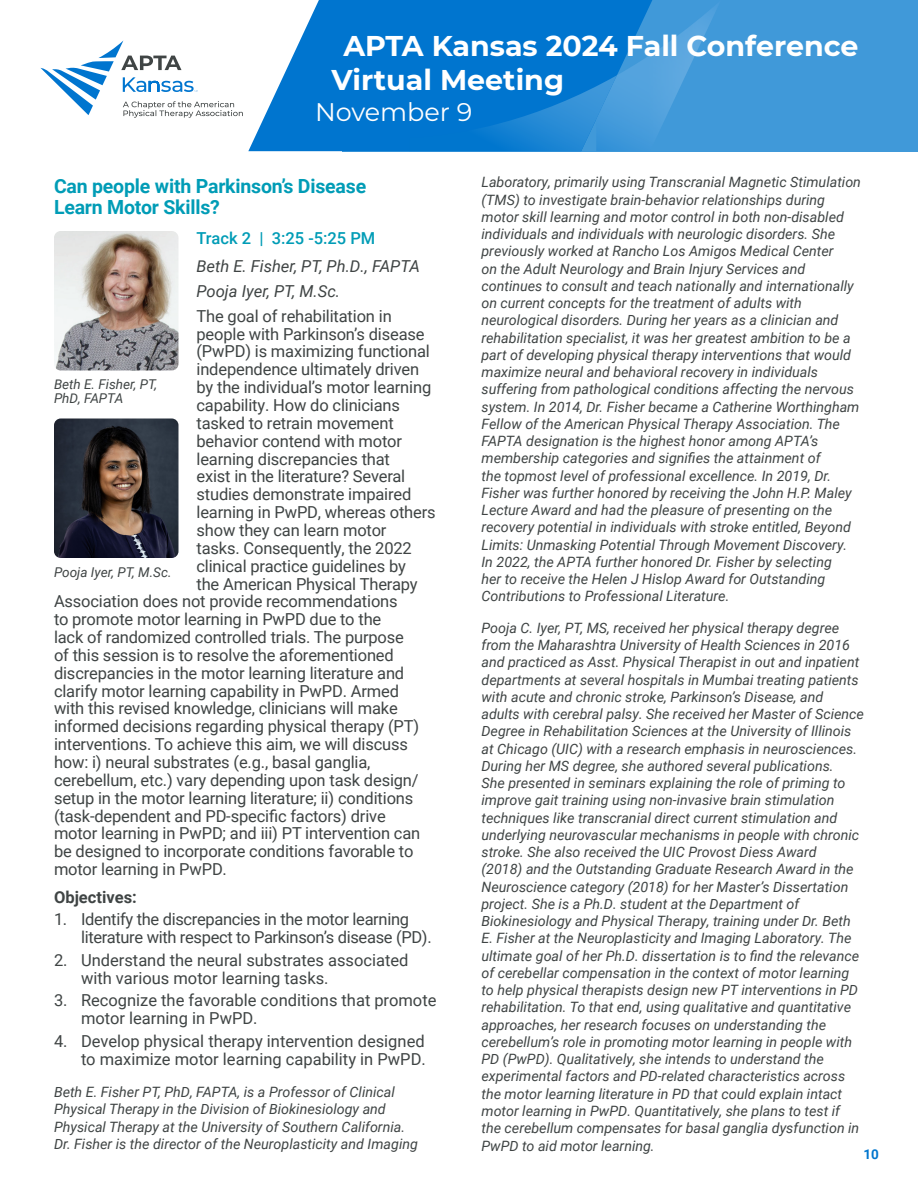
<style>
.page{position:relative;width:918px;height:1188px;background:#fff}
.page>*{position:absolute;margin:0;border:0;box-sizing:border-box;transform-origin:0 0}
.t1{font:700 28.5px/34.2px "APTA Sans";color:#fff}
.t2{font:25.5px "APTA Sans";color:#fff}
.Session_Title{font:700 19.5px/21px "Roboto";letter-spacing:-.01em;color:#009cb6}
.Course_Description{font:16.5px/18px "Roboto";letter-spacing:-.01em;color:#3f4444}
.Speaker{font:italic 16.5px "Roboto";color:#3f4444}
.Session_Time{font:500 16.5px "Roboto";color:#009cb6}
.Obj_Head{font:700 16.5px "Roboto";color:#3f4444}
.Bio{font:italic 14.25px/17.2px "Roboto";color:#3f4444}
.bio_caption{font:italic 13.5px/13.5px "Roboto";color:#3f4444}
.t3{font:700 13.5px "Roboto";color:#0076ce}
</style>
<div class="page">
<svg style="left:40px;top:40px;width:203px;height:78px"></svg>
<div style="left:342px;top:0;width:576px;height:151px;background:#4099d9"></div>
<svg style="left:248px;top:0;width:348px;height:151px;background:#2488d5"></svg>
<img style="left:596px;top:0;width:120px;height:151px">
<img style="left:409px;top:75px;width:208px;height:76px">
<img style="left:54px;top:231px;width:124px;height:139px">
<img style="left:54px;top:418px;width:124px;height:140px">
<h1 class="t1" style="left:332px;top:27px;width:529px;text-indent:12px">APTA Kansas 2024 Fall Conference<br>Virtual Meeting</h1>
<h2 class="t2" style="left:315px;top:94px;width:159px">November 9</h2>
<p class="Session_Title" style="left:54px;top:175px;width:314px">Can people with Parkinson’s Disease<br>Learn Motor Skills?</p>
<p class="Session_Time" style="left:196px;top:227px;width:180px">Track 2 | 3:25 -5:25 PM</p>
<p class="Speaker" style="left:196px;top:254px;width:225px">Beth E. Fisher, PT, Ph.D., FAPTA</p>
<p class="Speaker" style="left:196px;top:280px;width:145px">Pooja Iyer, PT, M.Sc.</p>
<p class="Course_Description" style="left:196px;top:306px;width:197px">The goal of rehabilitation in</p>
<p class="Course_Description" style="left:196px;top:324px;width:230px">people with Parkinson’s disease</p>
<p class="Course_Description" style="left:196px;top:342px;width:235px">(PwPD) is maximizing functional</p>
<p class="Course_Description" style="left:196px;top:360px;width:224px">independence ultimately driven</p>
<p class="Course_Description" style="left:196px;top:378px;width:236px">by the individual’s motor learning</p>
<p class="Course_Description" style="left:196px;top:396px;width:205px">capability. How do clinicians</p>
<p class="Course_Description" style="left:196px;top:413px;width:199px">tasked to retrain movement</p>
<p class="Course_Description" style="left:196px;top:431px;width:207px">behavior contend with motor</p>
<p class="Course_Description" style="left:196px;top:449px;width:195px">learning discrepancies that</p>
<p class="Course_Description" style="left:196px;top:467px;width:210px">exist in the literature? Several</p>
<p class="Course_Description" style="left:196px;top:485px;width:216px">studies demonstrate impaired</p>
<p class="Course_Description" style="left:196px;top:503px;width:241px">learning in PwPD, whereas others</p>
<p class="Course_Description" style="left:196px;top:521px;width:192px">show they can learn motor</p>
<p class="Course_Description" style="left:196px;top:538px;width:217px">tasks. Consequently, the 2022</p>
<p class="Course_Description" style="left:196px;top:556px;width:211px">clinical practice guidelines by</p>
<p class="Course_Description" style="left:196px;top:574px;width:223px">the American Physical Therapy</p>
<p class="Course_Description" style="left:54px;top:592px;width:345px">Association does not provide recommendations</p>
<p class="Course_Description" style="left:54px;top:610px;width:329px">to promote motor learning in PwPD due to the</p>
<p class="Course_Description" style="left:54px;top:628px;width:351px">lack of randomized controlled trials. The purpose</p>
<p class="Course_Description" style="left:54px;top:645px;width:341px">of this session is to resolve the aforementioned</p>
<p class="Course_Description" style="left:54px;top:663px;width:352px">discrepancies in the motor learning literature and</p>
<p class="Course_Description" style="left:54px;top:681px;width:347px">clarify motor learning capability in PwPD. Armed</p>
<p class="Course_Description" style="left:54px;top:699px;width:345px">with this revised knowledge, clinicians will make</p>
<p class="Course_Description" style="left:54px;top:717px;width:367px">informed decisions regarding physical therapy (PT)</p>
<p class="Course_Description" style="left:54px;top:735px;width:355px">interventions. To achieve this aim, we will discuss</p>
<p class="Course_Description" style="left:54px;top:753px;width:318px">how: i) neural substrates (e.g., basal ganglia,</p>
<p class="Course_Description" style="left:54px;top:770px;width:366px">cerebellum, etc.) vary depending upon task design/</p>
<p class="Course_Description" style="left:54px;top:788px;width:361px">setup in the motor learning literature; ii) conditions</p>
<p class="Course_Description" style="left:54px;top:806px;width:333px">(task-dependent and PD-specific factors) drive</p>
<p class="Course_Description" style="left:54px;top:824px;width:368px">motor learning in PwPD; and iii) PT intervention can</p>
<p class="Course_Description" style="left:54px;top:842px;width:361px">be designed to incorporate conditions favorable to</p>
<p class="Course_Description" style="left:54px;top:860px;width:175px">motor learning in PwPD.</p>
<p class="Obj_Head" style="left:54px;top:885px;width:84px">Objectives:</p>
<p class="Course_Description" style="left:81px;top:910px;width:352px;text-indent:-27px">1. Identify the discrepancies in the motor learning literature with respect to Parkinson’s disease (PD).</p>
<p class="Course_Description" style="left:81px;top:950px;width:329px;text-indent:-27px">2. Understand the neural substrates associated with various motor learning tasks.</p>
<p class="Course_Description" style="left:81px;top:991px;width:357px;text-indent:-27px">3. Recognize the favorable conditions that promote motor learning in PwPD.</p>
<p class="Course_Description" style="left:54px;top:1031px;width:373px;text-align:right">4. Develop physical therapy intervention designed to maximize motor learning capability in PwPD.</p>
<p class="Bio" style="left:54px;top:1083px;width:365px">Beth E. Fisher PT, PhD, FAPTA, is a Professor of Clinical Physical Therapy in the Division of Biokinesiology and Physical Therapy at the University of Southern California.<br>Dr. Fisher is the director of the Neuroplasticity and Imaging</p>
<p class="bio_caption" style="left:54px;top:377px;width:105px">Beth E. Fisher, PT,<br>PhD, FAPTA</p>
<p class="bio_caption" style="left:54px;top:565px;width:119px">Pooja Iyer, PT, M.Sc.</p>
<p class="Bio" style="left:482px;top:173px;width:381px">Laboratory, primarily using Transcranial Magnetic Stimulation (TMS) to investigate brain-behavior relationships during motor skill learning and motor control in both non-disabled individuals and individuals with neurologic disorders. She previously worked at Rancho Los Amigos Medical Center<br>on the Adult Neurology and Brain Injury Services and continues to consult and teach nationally and internationally on current concepts for the treatment of adults with neurological disorders. During her years as a clinician and rehabilitation specialist, it was her greatest ambition to be a part of developing physical therapy interventions that would maximize neural and behavioral recovery in individuals suffering from pathological conditions affecting the nervous system. In 2014, Dr. Fisher became a Catherine Worthingham Fellow of the American Physical Therapy Association. The FAPTA designation is the highest honor among APTA’s membership categories and signifies the attainment of<br>the topmost level of professional excellence. In 2019, Dr.<br>Fisher was further honored by receiving the John H.P. Maley Lecture Award and had the pleasure of presenting on the recovery potential in individuals with stroke entitled, Beyond Limits: Unmasking Potential Through Movement Discovery.<br>In 2022, the APTA further honored Dr. Fisher by selecting<br>her to receive the Helen J Hislop Award for Outstanding Contributions to Professional Literature.</p>
<p class="Bio" style="left:482px;top:619px;width:384px">Pooja C. Iyer, PT, MS, received her physical therapy degree from the Maharashtra University of Health Sciences in 2016 and practiced as Asst. Physical Therapist in out and inpatient departments at several hospitals in Mumbai treating patients with acute and chronic stroke, Parkinson’s Disease, and adults with cerebral palsy. She received her Master of Science Degree in Rehabilitation Sciences at the University of Illinois at Chicago (UIC) with a research emphasis in neurosciences.<br>During her MS degree, she authored several publications.<br>She presented in seminars explaining the role of priming to improve gait training using non-invasive brain stimulation techniques like transcranial direct current stimulation and underlying neurovascular mechanisms in people with chronic stroke. She also received the UIC Provost Diess Award<br>(2018) and the Outstanding Graduate Research Award in the Neuroscience category (2018) for her Master’s Dissertation project. She is a Ph.D. student at the Department of Biokinesiology and Physical Therapy, training under Dr. Beth E. Fisher at the Neuroplasticity and Imaging Laboratory. The ultimate goal of her Ph.D. dissertation is to find the relevance of cerebellar compensation in the context of motor learning to help physical therapists design new PT interventions in PD rehabilitation. To that end, using qualitative and quantitative approaches, her research focuses on understanding the cerebellum’s role in promoting motor learning in people with PD (PwPD). Qualitatively, she intends to understand the experimental factors and PD-related characteristics across the motor learning literature in PD that could explain intact motor learning in PwPD. Quantitatively, she plans to test if<br>the cerebellum compensates for basal ganglia dysfunction in PwPD to aid motor learning.</p>
<p class="t3" style="left:864px;top:1145px;width:17px">10</p>
</div>
